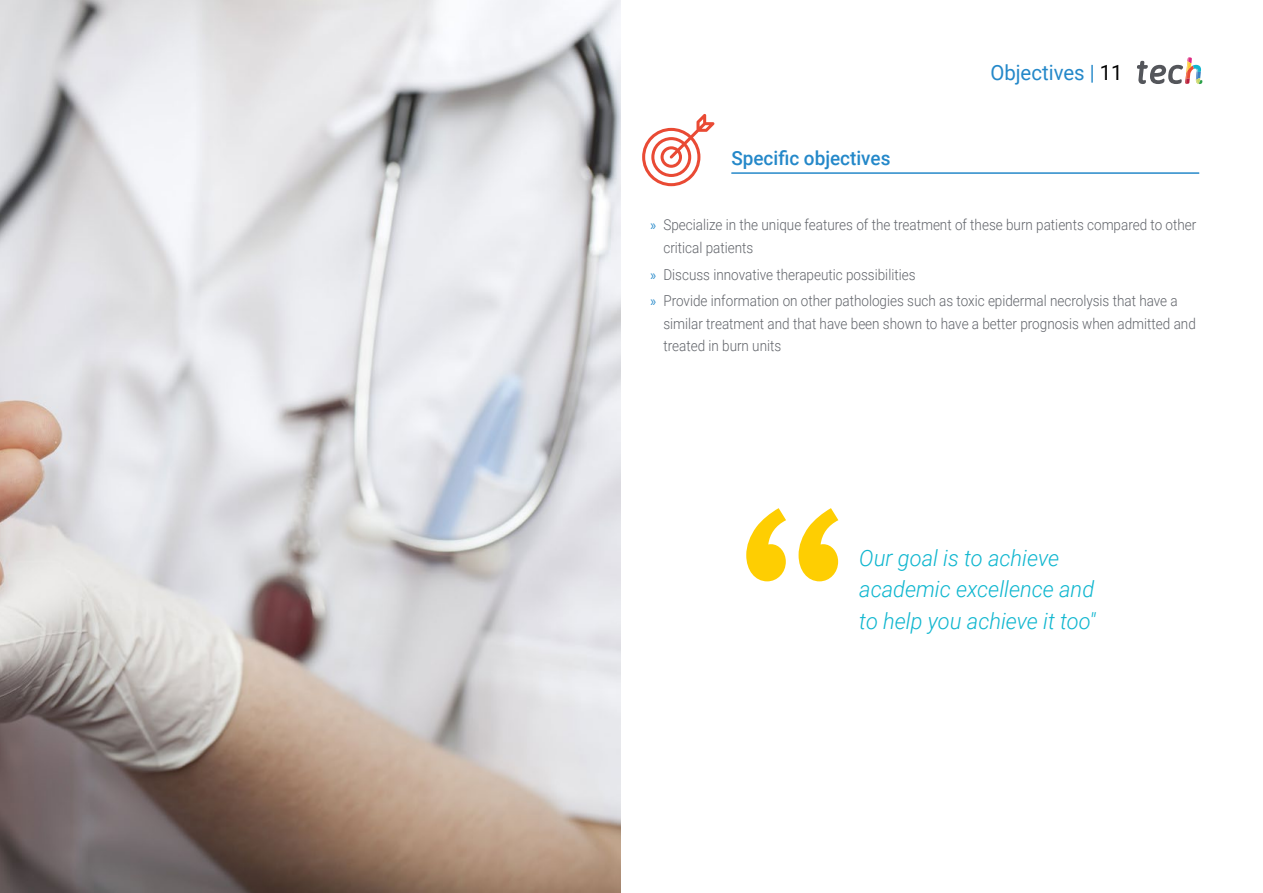
<style>
.page{position:relative;width:1263px;height:893px;background:#fff}
.page>*{position:absolute;margin:0;border:0;box-sizing:border-box;transform-origin:0 0}
.t1{font:italic 300 22.5px/31.5px "Roboto";color:#0fb6cf}
.t2{font:21px "Roboto";color:#2488c9}
.t3{font:500 19.5px "Roboto";color:#2488c9}
.t4{font:300 15px/22.5px "Roboto";color:#61646a;scale:.9 1}
.s1{color:#000}
.s2{font-family:"Myriad Pro";font-weight:400;color:#2488c9}
</style>
<div class="page">
<svg style="left:642px;top:114px;width:72px;height:72px"></svg>
<hr style="left:731px;top:173px;width:468px;height:1px;background:#2488c9">
<img style="left:0;top:0;width:621px;height:893px">
<svg style="left:1137px;top:57px;width:65px;height:27px"></svg>
<svg style="left:746px;top:508px;width:92px;height:73px"></svg>
<h3 class="t3" style="left:731px;top:144px;width:161px">Specific objectives</h3>
<h2 class="t2" style="left:990px;top:57px;width:134px">Objectives | <span class="s1">11</span></h2>
<p class="t4" style="left:663px;top:213px;width:594px;text-indent:-13px"><span class="s2">»</span> Specialize in the unique features of the treatment of these burn patients compared to other critical patients</p>
<p class="t4" style="left:651px;top:260px;width:587px;line-height:26.7px"><span class="s2">»</span> Discuss innovative therapeutic possibilities<br><span class="s2">»</span> Provide information on other pathologies such as toxic epidermal necrolysis that have a</p>
<p class="t4" style="left:663px;top:312px;width:593px">similar treatment and that have been shown to have a better prognosis when admitted and treated in burn units</p>
<h1 class="t1" style="left:859px;top:541px;width:238px">Our goal is to achieve academic excellence and to help you achieve it too"</h1>
</div>
